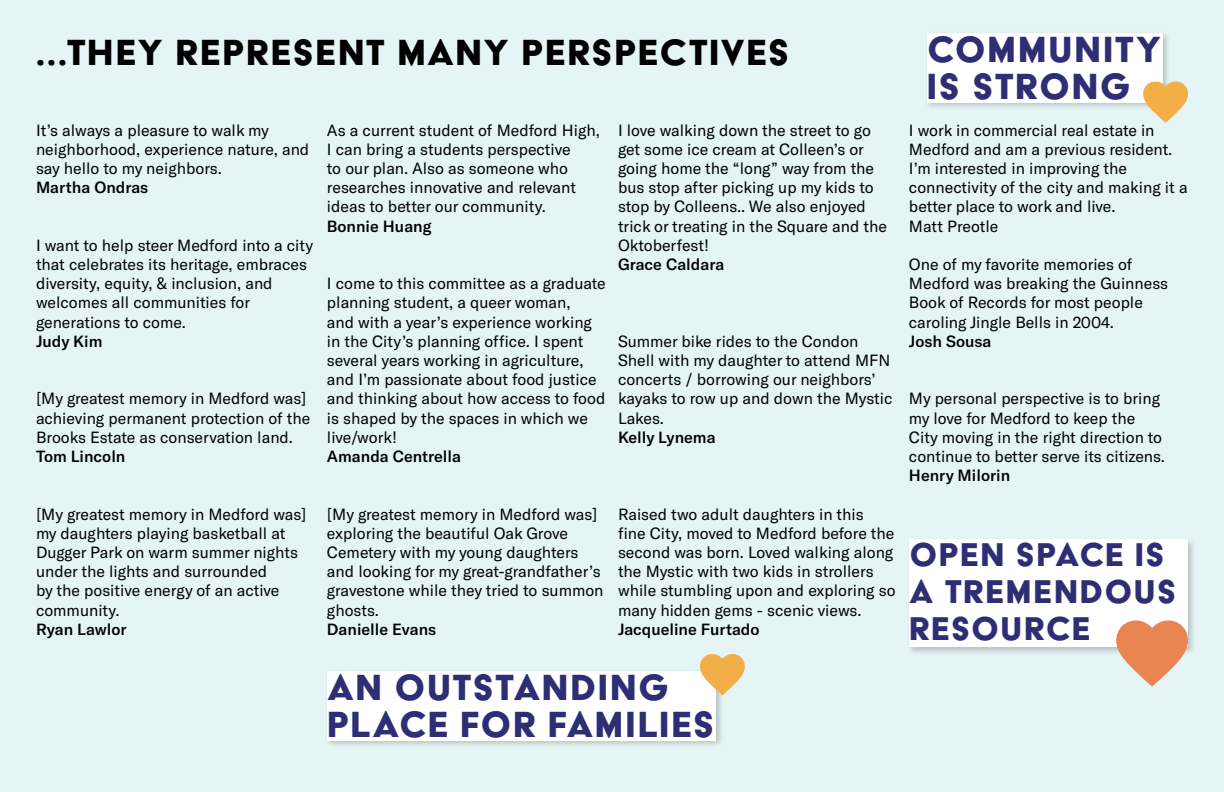
<style>
.page{position:relative;width:1224px;height:792px;background:#e5f4f4}
.page>*{position:absolute;margin:0;border:0;box-sizing:border-box;transform-origin:0 0}
.t1{font:42px/37px "Acier BAT Text Solid";letter-spacing:.03em;color:#2d2e74}
.t2{font:42px "Acier BAT Text Solid";letter-spacing:.035em;color:#000}
.t3{font:38px/37px "Acier BAT Text Solid";letter-spacing:.035em;color:#2d2e74}
.t4{font:16px/19.2px "GT America";color:#000}
.t5{font:500 16px "GT America";color:#000}
</style>
<div class="page">
<div style="left:907px;top:537px;width:289px;height:119px;background:#000;opacity:.2"></div>
<div style="left:909px;top:539px;width:279px;height:108px;background:#fff"></div>
<svg style="left:1116px;top:620px;width:72px;height:67px;background:#e9a988"></svg>
<div style="left:925px;top:31px;width:246px;height:80px;background:#000;opacity:.2"></div>
<div style="left:927px;top:33px;width:235px;height:69px;background:#fff"></div>
<div style="left:325px;top:669px;width:399px;height:80px;background:#000;opacity:.2"></div>
<div style="left:327px;top:671px;width:389px;height:69px;background:#fff"></div>
<svg style="left:1143px;top:81px;width:45px;height:42px;background:#edc47f"></svg>
<svg style="left:700px;top:654px;width:45px;height:41px;background:#f0c47e"></svg>
<h1 class="t2" style="left:36px;top:31px;width:755px">...THEY REPRESENT MANY PERSPECTIVES</h1>
<p class="t4" style="left:36px;top:120px;width:275px">It’s always a pleasure to walk my neighborhood, experience nature, and say hello to my neighbors.</p>
<p class="t5" style="left:36px;top:178px;width:114px">Martha Ondras</p>
<p class="t4" style="left:36px;top:236px;width:279px">I want to help steer Medford into a city that celebrates its heritage, embraces diversity, equity, &amp; inclusion, and welcomes all communities for generations to come.</p>
<p class="t5" style="left:36px;top:332px;width:68px">Judy Kim</p>
<p class="t4" style="left:36px;top:389px;width:276px">[My greatest memory in Medford was] achieving permanent protection of the<br>Brooks Estate as conservation land.</p>
<p class="t5" style="left:36px;top:447px;width:91px">Tom Lincoln</p>
<p class="t4" style="left:327px;top:120px;width:274px">As a current student of Medford High, I can bring a students perspective<br>to our plan. Also as someone who researches innovative and relevant ideas to better our community.</p>
<p class="t5" style="left:327px;top:216px;width:106px">Bonnie Huang</p>
<p class="t4" style="left:327px;top:274px;width:280px">I come to this committee as a graduate planning student, a queer woman,<br>and with a year’s experience working in the City’s planning office. I spent several years working in agriculture, and I’m passionate about food justice and thinking about how access to food is shaped by the spaces in which we live/work!</p>
<p class="t5" style="left:327px;top:447px;width:136px">Amanda Centrella</p>
<p class="t4" style="left:618px;top:120px;width:270px">I love walking down the street to go get some ice cream at Colleen’s or going home the “long” way from the bus stop after picking up my kids to stop by Colleens.. We also enjoyed trick or treating in the Square and the<br>Oktoberfest!</p>
<p class="t5" style="left:618px;top:255px;width:108px">Grace Caldara</p>
<p class="t4" style="left:618px;top:332px;width:276px">Summer bike rides to the Condon<br>Shell with my daughter to attend MFN concerts / borrowing our neighbors’ kayaks to row up and down the Mystic<br>Lakes.</p>
<p class="t5" style="left:618px;top:428px;width:99px">Kelly Lynema</p>
<p class="t4" style="left:36px;top:504px;width:272px">[My greatest memory in Medford was] my daughters playing basketball at<br>Dugger Park on warm summer nights under the lights and surrounded<br>by the positive energy of an active community.</p>
<p class="t5" style="left:36px;top:620px;width:92px">Ryan Lawlor</p>
<p class="t4" style="left:327px;top:504px;width:278px">[My greatest memory in Medford was] exploring the beautiful Oak Grove<br>Cemetery with my young daughters and looking for my great-grandfather’s gravestone while they tried to summon ghosts.</p>
<p class="t5" style="left:327px;top:620px;width:111px">Danielle Evans</p>
<p class="t4" style="left:618px;top:504px;width:279px">Raised two adult daughters in this<br>fine City, moved to Medford before the second was born. Loved walking along the Mystic with two kids in strollers while stumbling upon and exploring so many hidden gems - scenic views.</p>
<p class="t5" style="left:618px;top:620px;width:143px">Jacqueline Furtado</p>
<h1 class="t1" style="left:327px;top:669px;width:389px">AN OUTSTANDING<br>PLACE FOR FAMILIES</h1>
<h1 class="t1" style="left:927px;top:31px;width:236px">COMMUNITY<br>IS STRONG</h1>
<p class="t4" style="left:909px;top:120px;width:280px">I work in commercial real estate in<br>Medford and am a previous resident.<br>I’m interested in improving the connectivity of the city and making it a better place to work and live.<br>Matt Preotle</p>
<p class="t4" style="left:909px;top:255px;width:261px">One of my favorite memories of<br>Medford was breaking the Guinness<br>Book of Records for most people caroling Jingle Bells in 2004.</p>
<p class="t5" style="left:909px;top:332px;width:84px">Josh Sousa</p>
<p class="t4" style="left:909px;top:389px;width:258px">My personal perspective is to bring my love for Medford to keep the City moving in the right direction to continue to better serve its citizens.</p>
<p class="t5" style="left:909px;top:466px;width:103px">Henry Milorin</p>
<h2 class="t3" style="left:909px;top:536px;width:269px">OPEN SPACE IS<br>A TREMENDOUS<br>RESOURCE</h2>
</div>
